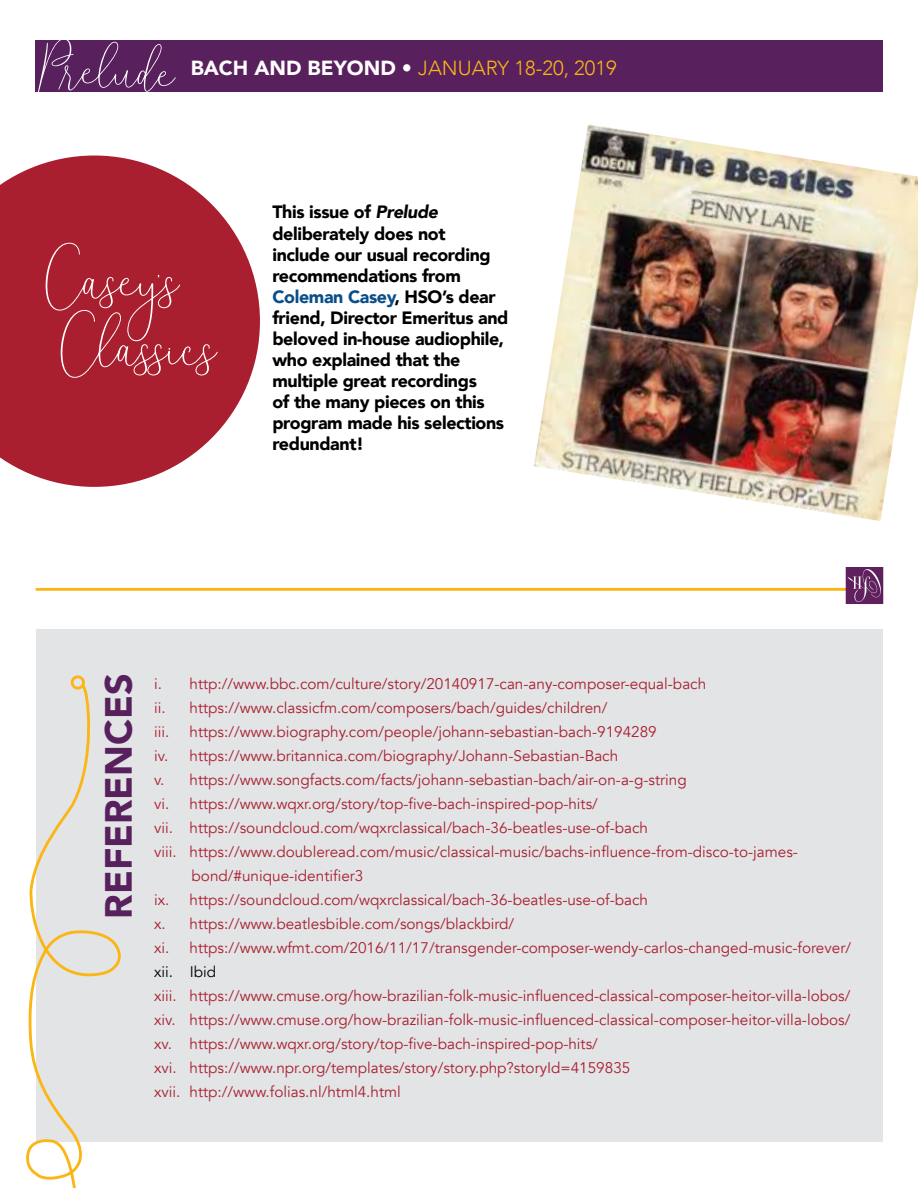
<style>
.page{position:relative;width:918px;height:1188px;background:#fff}
.page>*{position:absolute;margin:0;border:0;box-sizing:border-box;transform-origin:0 0}
.t1{font:900 37.8px "Avenir";color:#58205d}
.t2{font:300 20.4px "Avenir";color:#fbb615}
.t3{font:900 17.85px/21px "Avenir";letter-spacing:-.02em;color:#000}
.t4{font:15.3px/24px "Avenir";color:#a91f2f}
.t5{font:15.3px "Avenir";color:#000}
.s1{font-weight:900;color:#fff}
.s2{font-style:italic}
.s3{color:#0a4e89}
</style>
<div class="page">
<svg style="left:0;top:156px;width:260px;height:331px;fill:#a91f2f"></svg>
<div style="left:36px;top:40px;width:847px;height:52px;background:#58205d"></div>
<svg style="left:38px;top:40px;width:138px;height:52px"></svg>
<hr style="left:36px;top:588px;width:847px;height:3px;background:#fbb615">
<svg style="left:846px;top:567px;width:37px;height:37px"></svg>
<svg style="left:36px;top:243px;width:182px;height:135px;background:#ae2c3b"></svg>
<div style="left:37px;top:629px;width:846px;height:513px;background:#e2e4e6"></div>
<svg style="left:26px;top:682px;width:95px;height:506px"></svg>
<div style="left:71px;top:675px;width:14px;height:15px;border:3px solid #fbb615;border-radius:50%"></div>
<img style="left:534px;top:124px;width:384px;height:397px">
<h2 class="t2" style="left:191px;top:56px;width:428px"><span class="s1">BACH AND BEYOND •</span> JANUARY 18-20, 2019</h2>
<p class="t3" style="left:272px;top:201px;width:238px">This issue of <span class="s2">Prelude </span>deliberately does not<br>include our usual recording recommendations from<br><span class="s3">Coleman Casey</span>, HSO’s dear friend, Director Emeritus and beloved in-house audiophile, who explained that the multiple great recordings<br>of the many pieces on this program made his selections redundant!</p>
<h1 class="t1" style="left:86px;top:919px;width:247px;rotate:-90deg">REFERENCES</h1>
<p class="t4" style="left:154px;top:672px;width:554px">i. http://www.bbc.com/culture/story/20140917-can-any-composer-equal-bach ii. https://www.classicfm.com/composers/bach/guides/children/<br>iii.</p>
<p class="t4" style="left:190px;top:720px;width:469px">https://www.biography.com/people/johann-sebastian-bach-9194289</p>
<p class="t4" style="left:154px;top:744px;width:466px">iv. https://www.britannica.com/biography/Johann-Sebastian-Bach</p>
<p class="t4" style="left:154px;top:768px;width:534px">v. https://www.songfacts.com/facts/johann-sebastian-bach/air-on-a-g-string</p>
<p class="t4" style="left:154px;top:792px;width:445px">vi. https://www.wqxr.org/story/top-five-bach-inspired-pop-hits/</p>
<p class="t4" style="left:154px;top:816px;width:495px">vii. https://soundcloud.com/wqxrclassical/bach-36-beatles-use-of-bach</p>
<p class="t4" style="left:154px;top:840px;width:645px">viii. https://www.doubleread.com/music/classical-music/bachs-influence-from-disco-to-james-</p>
<p class="t4" style="left:192px;top:864px;width:173px">bond/#unique-identifier3</p>
<p class="t4" style="left:154px;top:888px;width:495px">ix. https://soundcloud.com/wqxrclassical/bach-36-beatles-use-of-bach</p>
<p class="t4" style="left:154px;top:912px;width:362px">x. https://www.beatlesbible.com/songs/blackbird/</p>
<p class="t4" style="left:154px;top:936px;width:699px">xi. https://www.wfmt.com/2016/11/17/transgender-composer-wendy-carlos-changed-music-forever/</p>
<p class="t5" style="left:154px;top:963px;width:64px">xii. Ibid</p>
<p class="t4" style="left:154px;top:984px;width:698px">xiii. https://www.cmuse.org/how-brazilian-folk-music-influenced-classical-composer-heitor-villa-lobos/ xiv. https://www.cmuse.org/how-brazilian-folk-music-influenced-classical-composer-heitor-villa-lobos/ xv. https://www.wqxr.org/story/top-five-bach-inspired-pop-hits/<br>xvi. https://www.npr.org/templates/story/story.php?storyId=4159835<br>xvii. http://www.folias.nl/html4.html</p>
</div>
